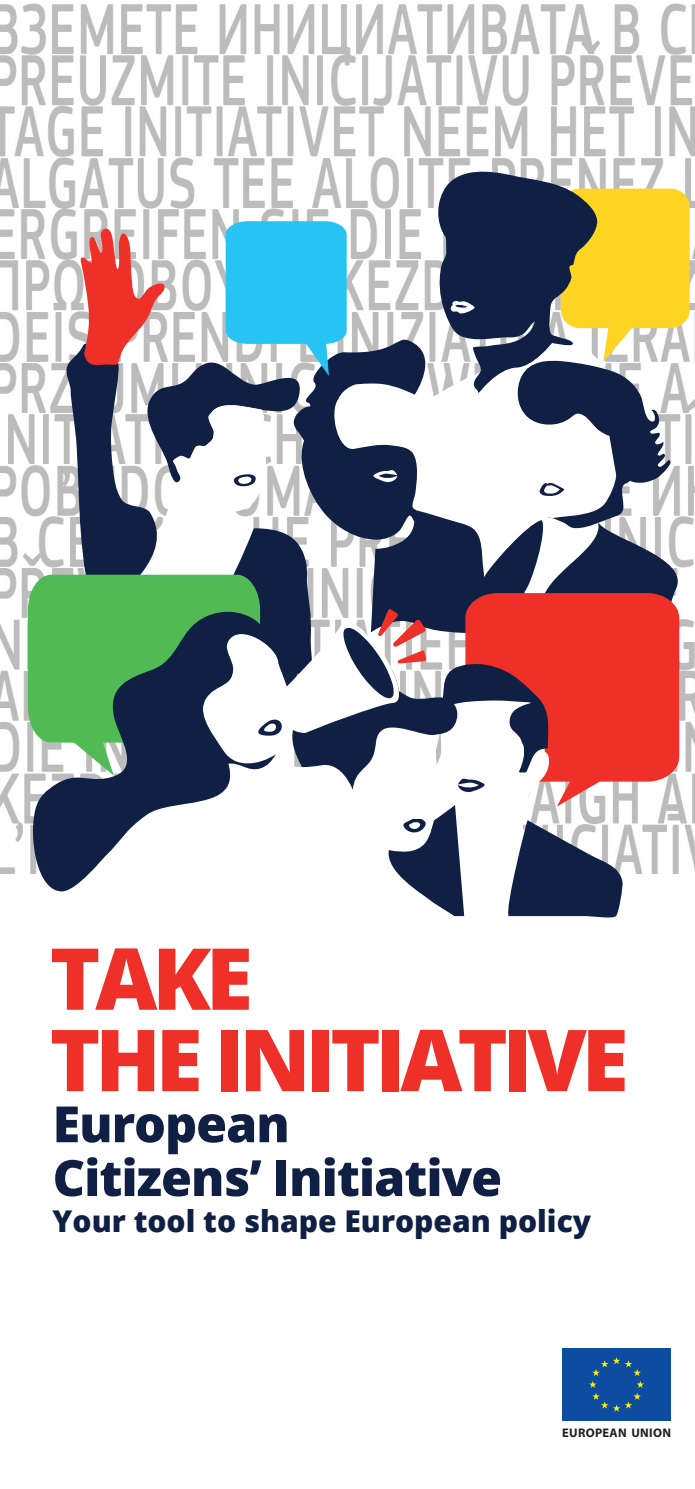
<style>
.page{position:relative;width:695px;height:1489px;background:#fff}
.page>*{position:absolute;margin:0;border:0;box-sizing:border-box;transform-origin:0 0}
.t1{font:800 85.5px/81.2px "Open Sans";letter-spacing:-.06em;color:#ef3028}
.t2{font:800 50px/53.8px "Open Sans";letter-spacing:-.02em;color:#0f2044}
.t3{font:800 30px "Open Sans";color:#0f2044}
.t4{font:700 12.5px "Myriad Pro";letter-spacing:.025em;color:#231f20}
</style>
<div class="page">
<img style="left:0;top:3px;width:694px;height:870px">
<svg style="left:28px;top:168px;width:666px;height:750px"></svg>
<div style="left:562px;top:1348px;width:109px;height:72px;background:#0d4da1"></div>
<svg style="left:589px;top:1357px;width:55px;height:54px"></svg>
<p class="t1" style="left:50px;top:933px;width:580px">TAKE<br>THE INITIATIVE</p>
<p class="t2" style="left:53px;top:1094px;width:451px">European<br>Citizens’ Initiative</p>
<p class="t3" style="left:53px;top:1198px;width:540px">Your tool to shape European policy</p>
<p class="t4" style="left:562px;top:1425px;width:110px">EUROPEAN UNION</p>
</div>
